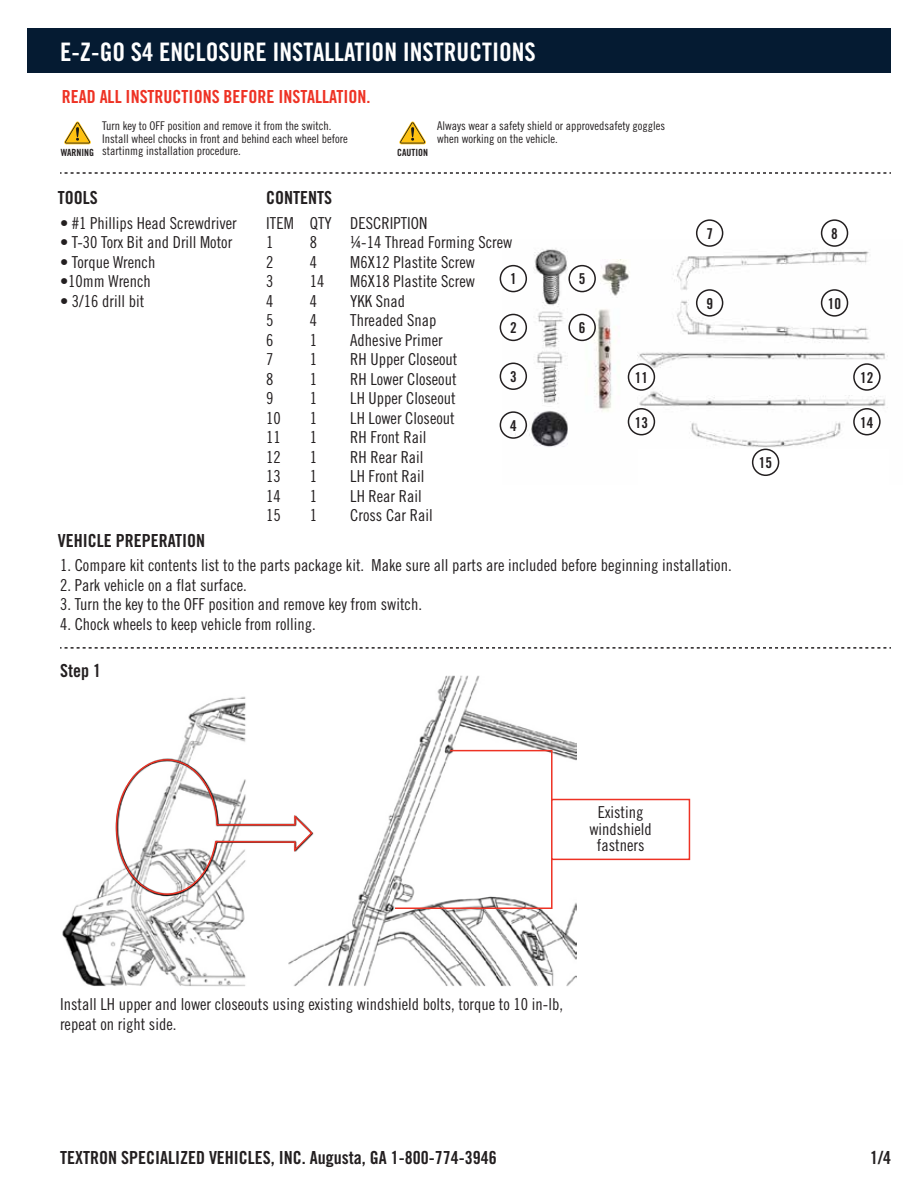
<style>
.page{position:relative;width:918px;height:1188px;background:#fff}
.page>*{position:absolute;margin:0;border:0;box-sizing:border-box;transform-origin:0 0}
.t1{font:25.5px "Trade Gothic Bold Cond Twenty";color:#fff}
.t2{font:18px "Trade Gothic Bold Cond Twenty";color:#231f20}
.t3{font:18px "Trade Gothic Bold Cond Twenty";color:#ee3224}
.t4{font:16.5px/19.5px "Trade Gothic Cond Eighteen";color:#231f20}
.t5{font:15px "Trade Gothic Bold Cond Twenty";color:#231f20}
.t6{font:12px/12.6px "Trade Gothic Cond Eighteen";color:#231f20}
.t7{font:9.9px "Trade Gothic Bold Cond Twenty";color:#231f20}
</style>
<div class="page">
<img style="left:62px;top:675px;width:514px;height:312px">
<img style="left:517px;top:240px;width:371px;height:209px">
<div style="left:500px;top:265px;width:27px;height:27px;border:2px solid #231f20;border-radius:50%"></div>
<div style="left:500px;top:314px;width:27px;height:27px;border:2px solid #231f20;border-radius:50%"></div>
<div style="left:568px;top:314px;width:28px;height:27px;border:2px solid #231f20;border-radius:50%"></div>
<div style="left:696px;top:219px;width:27px;height:28px;border:2px solid #231f20;border-radius:50%"></div>
<div style="left:821px;top:219px;width:27px;height:28px;border:2px solid #231f20;border-radius:50%"></div>
<div style="left:696px;top:289px;width:27px;height:28px;border:2px solid #231f20;border-radius:50%"></div>
<div style="left:821px;top:289px;width:27px;height:28px;border:2px solid #231f20;border-radius:50%"></div>
<div style="left:568px;top:265px;width:28px;height:27px;border:2px solid #231f20;border-radius:50%"></div>
<div style="left:500px;top:363px;width:27px;height:27px;border:2px solid #231f20;border-radius:50%"></div>
<div style="left:500px;top:411px;width:27px;height:28px;border:2px solid #231f20;border-radius:50%"></div>
<div style="left:27px;top:28px;width:864px;height:45px;background:#051b32"></div>
<svg style="left:64px;top:122px;width:27px;height:22px"></svg>
<svg style="left:399px;top:122px;width:27px;height:22px"></svg>
<img style="left:601px;top:259px;width:30px;height:39px">
<div style="left:551px;top:799px;width:139px;height:61px;border:2px solid #ee3224"></div>
<svg style="left:449px;top:749px;width:104px;height:52px"></svg>
<svg style="left:394px;top:858px;width:159px;height:52px"></svg>
<svg style="left:60px;top:647px;width:831px;height:2px"></svg>
<svg style="left:60px;top:172px;width:831px;height:2px"></svg>
<svg style="left:115px;top:758px;width:199px;height:138px"></svg>
<div style="left:752px;top:449px;width:27px;height:27px;border:2px solid #231f20;border-radius:50%"></div>
<div style="left:628px;top:363px;width:27px;height:28px;border:2px solid #231f20;border-radius:50%"></div>
<div style="left:853px;top:363px;width:28px;height:28px;border:2px solid #231f20;border-radius:50%"></div>
<div style="left:628px;top:408px;width:27px;height:27px;border:2px solid #231f20;border-radius:50%"></div>
<div style="left:853px;top:408px;width:28px;height:27px;border:2px solid #231f20;border-radius:50%"></div>
<h1 class="t1" style="left:60px;top:36px;width:477px">E-Z-GO S4 ENCLOSURE INSTALLATION INSTRUCTIONS</h1>
<p class="t3" style="left:62px;top:86px;width:310px">READ ALL INSTRUCTIONS BEFORE INSTALLATION.</p>
<p class="t7" style="left:61px;top:147px;width:35px">WARNING</p>
<p class="t6" style="left:102px;top:119px;width:247px">Turn key to OFF position and remove it from the switch.<br>Install wheel chocks in front and behind each wheel before startinmg installation procedure.</p>
<p class="t2" style="left:58px;top:187px;width:41px">TOOLS</p>
<p class="t2" style="left:266px;top:187px;width:67px">CONTENTS</p>
<p class="t7" style="left:397px;top:147px;width:32px">CAUTION</p>
<p class="t6" style="left:437px;top:119px;width:229px">Always wear a safety shield or approvedsafety goggles when working on the vehicle.</p>
<p class="t4" style="left:60px;top:213px;width:178px">• #1 Phillips Head Screwdriver</p>
<p class="t4" style="left:60px;top:232px;width:174px">• T-30 Torx Bit and Drill Motor</p>
<p class="t4" style="left:60px;top:252px;width:97px">• Torque Wrench</p>
<p class="t4" style="left:60px;top:271px;width:92px">•10mm Wrench</p>
<p class="t4" style="left:60px;top:291px;width:86px">• 3/16 drill bit</p>
<p class="t2" style="left:58px;top:529px;width:149px">VEHICLE PREPERATION</p>
<p class="t4" style="left:266px;top:213px;width:162px">ITEM QTY DESCRIPTION<br>1</p>
<p class="t4" style="left:310px;top:232px;width:9px">8</p>
<p class="t4" style="left:350px;top:232px;width:164px">¼-14 Thread Forming Screw</p>
<p class="t4" style="left:266px;top:252px;width:9px">2</p>
<p class="t4" style="left:310px;top:252px;width:9px">4</p>
<p class="t4" style="left:350px;top:252px;width:126px">M6X12 Plastite Screw</p>
<p class="t4" style="left:266px;top:271px;width:9px">3</p>
<p class="t4" style="left:310px;top:271px;width:16px">14</p>
<p class="t4" style="left:350px;top:271px;width:126px">M6X18 Plastite Screw</p>
<p class="t4" style="left:266px;top:291px;width:9px">4</p>
<p class="t4" style="left:310px;top:291px;width:9px">4</p>
<p class="t4" style="left:350px;top:291px;width:56px">YKK Snad</p>
<p class="t4" style="left:266px;top:310px;width:9px">5</p>
<p class="t4" style="left:310px;top:310px;width:9px">4</p>
<p class="t4" style="left:350px;top:310px;width:88px">Threaded Snap</p>
<p class="t4" style="left:266px;top:330px;width:9px">6</p>
<p class="t4" style="left:310px;top:330px;width:9px">1</p>
<p class="t4" style="left:350px;top:330px;width:94px">Adhesive Primer</p>
<p class="t4" style="left:266px;top:349px;width:9px">7</p>
<p class="t4" style="left:310px;top:349px;width:9px">1</p>
<p class="t4" style="left:350px;top:349px;width:109px">RH Upper Closeout</p>
<p class="t4" style="left:266px;top:369px;width:9px">8</p>
<p class="t4" style="left:310px;top:369px;width:9px">1</p>
<p class="t4" style="left:350px;top:369px;width:108px">RH Lower Closeout</p>
<p class="t4" style="left:266px;top:388px;width:9px">9</p>
<p class="t4" style="left:310px;top:388px;width:9px">1</p>
<p class="t4" style="left:350px;top:388px;width:107px">LH Upper Closeout</p>
<p class="t4" style="left:266px;top:408px;width:16px">10</p>
<p class="t4" style="left:310px;top:408px;width:9px">1</p>
<p class="t4" style="left:350px;top:408px;width:106px">LH Lower Closeout</p>
<p class="t4" style="left:266px;top:427px;width:16px">11</p>
<p class="t4" style="left:310px;top:427px;width:9px">1</p>
<p class="t4" style="left:350px;top:427px;width:78px">RH Front Rail</p>
<p class="t4" style="left:266px;top:447px;width:16px">12</p>
<p class="t4" style="left:310px;top:447px;width:9px">1</p>
<p class="t4" style="left:350px;top:447px;width:75px">RH Rear Rail</p>
<p class="t4" style="left:266px;top:466px;width:16px">13</p>
<p class="t4" style="left:310px;top:466px;width:9px">1</p>
<p class="t4" style="left:350px;top:466px;width:76px">LH Front Rail</p>
<p class="t4" style="left:266px;top:486px;width:16px">14</p>
<p class="t4" style="left:310px;top:486px;width:9px">1</p>
<p class="t4" style="left:350px;top:486px;width:73px">LH Rear Rail</p>
<p class="t4" style="left:266px;top:505px;width:16px">15</p>
<p class="t4" style="left:310px;top:505px;width:9px">1</p>
<p class="t4" style="left:350px;top:505px;width:84px">Cross Car Rail</p>
<p class="t5" style="left:510px;top:270px;width:8px">1</p>
<p class="t5" style="left:510px;top:319px;width:8px">2</p>
<p class="t5" style="left:579px;top:319px;width:8px">6</p>
<p class="t5" style="left:579px;top:270px;width:8px">5</p>
<p class="t5" style="left:510px;top:368px;width:8px">3</p>
<p class="t5" style="left:510px;top:416px;width:8px">4</p>
<p class="t5" style="left:706px;top:225px;width:8px">7</p>
<p class="t5" style="left:706px;top:294px;width:8px">9</p>
<p class="t5" style="left:831px;top:225px;width:8px">8</p>
<p class="t5" style="left:828px;top:294px;width:15px">10</p>
<p class="t5" style="left:635px;top:368px;width:15px">11</p>
<p class="t5" style="left:860px;top:368px;width:15px">12</p>
<p class="t5" style="left:635px;top:413px;width:15px">13</p>
<p class="t5" style="left:860px;top:413px;width:15px">14</p>
<p class="t5" style="left:759px;top:454px;width:15px">15</p>
<p class="t4" style="left:60px;top:555px;width:673px">1. Compare kit contents list to the parts package kit. Make sure all parts are included before beginning installation.</p>
<p class="t4" style="left:60px;top:575px;width:188px">2. Park vehicle on a flat surface.</p>
<p class="t4" style="left:60px;top:594px;width:364px">3. Turn the key to the OFF position and remove key from switch.</p>
<p class="t4" style="left:60px;top:614px;width:257px">4. Chock wheels to keep vehicle from rolling.</p>
<p class="t2" style="left:60px;top:660px;width:42px">Step 1</p>
<p class="t4" style="left:589px;top:804px;width:64px;line-height:16.5px;text-align:center">Existing windshield fastners</p>
<p class="t4" style="left:60px;top:994px;width:505px">Install LH upper and lower closeouts using existing windshield bolts, torque to 10 in-lb, repeat on right side.</p>
<p class="t2" style="left:60px;top:1146px;width:438px">TEXTRON SPECIALIZED VEHICLES, INC. Augusta, GA 1-800-774-3946</p>
<p class="t2" style="left:870px;top:1146px;width:22px">1/4</p>
</div>
